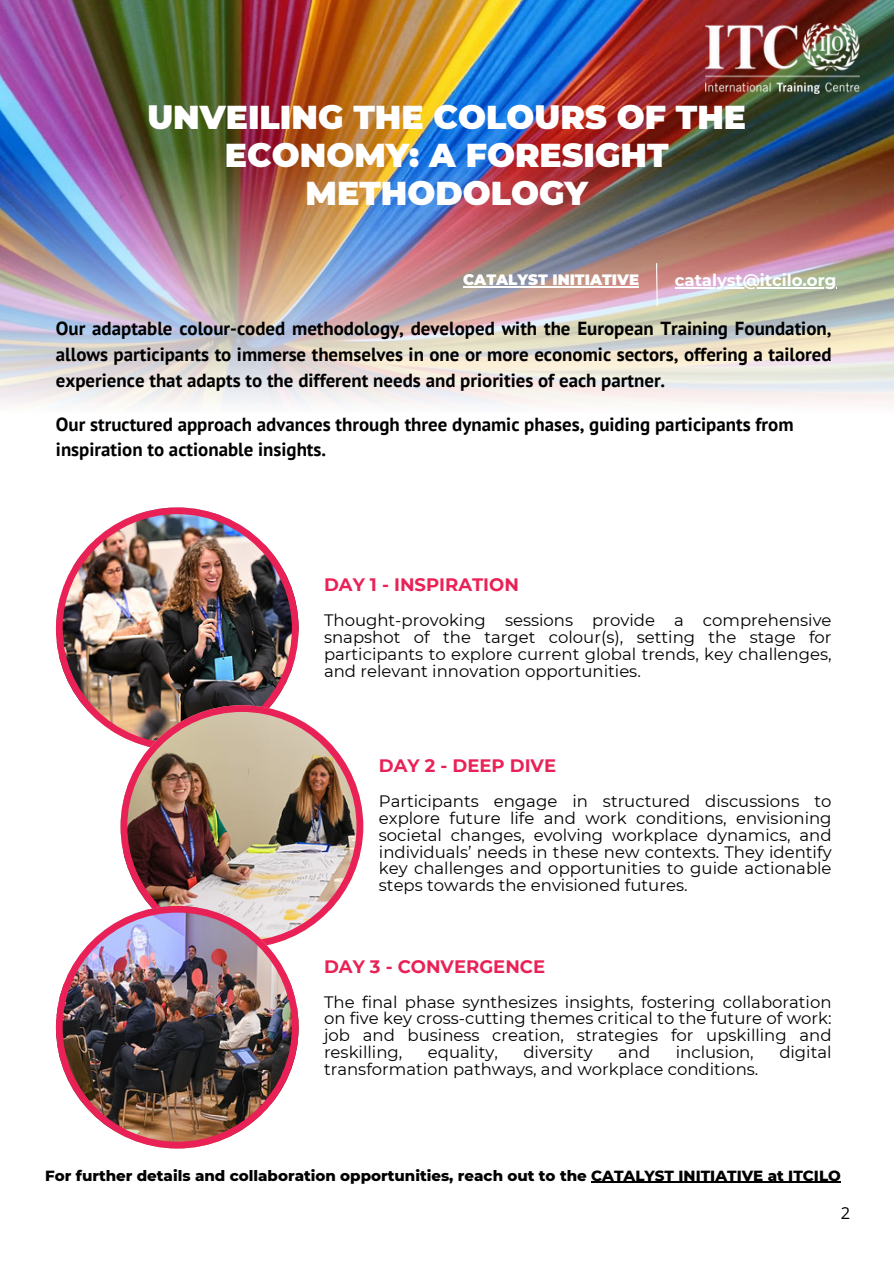
<style>
.page{position:relative;width:894px;height:1264px;background:#fff}
.page>*{position:absolute;margin:0;border:0;box-sizing:border-box;transform-origin:0 0}
.t1{font:900 33px/38.2px "Montserrat";color:#fff;text-align:center}
.t2{font:700 18.9px/25.8px "PT Sans";color:#000;text-align:justify}
.t3{font:700 18px "Montserrat";color:#e92156}
.t4{font:16.5px/16.8px "Montserrat";color:#000;text-align:justify}
.t5{font:700 16.5px "Montserrat";color:#fff}
.t6{font:16.5px "Open Sans";color:#000}
.t7{font:800 15px "Montserrat";color:#000}
.t8{font:900 15px "Montserrat";color:#fff}
</style>
<div class="page">
<img style="left:0;top:0;width:893px;height:118px">
<img style="left:0;top:118px;width:893px;height:286px">
<img style="left:705px;top:24px;width:154px;height:70px">
<hr style="left:463px;top:286px;width:176px;height:1px;background:#fff">
<svg style="left:655px;top:262px;width:3px;height:45px"></svg>
<hr style="left:674px;top:287px;width:162px;height:1px;background:#fff">
<img style="left:56px;top:507px;width:242px;height:229px">
<img style="left:120px;top:705px;width:243px;height:229px">
<img style="left:56px;top:905px;width:242px;height:243px">
<hr style="left:591px;top:1181px;width:249px;height:1px;background:#000">
<h1 class="t1" style="left:147px;top:98px;width:600px">UNVEILING THE COLOURS OF THE<br>ECONOMY: A FORESIGHT<br>METHODOLOGY</h1>
<p class="t8" style="left:463px;top:270px;width:177px">CATALYST INITIATIVE</p>
<h4 class="t5" style="left:674px;top:270px;width:163px">catalyst@itcilo.org</h4>
<h5 class="t2" style="left:56px;top:315px;width:777px">Our adaptable colour-coded methodology, developed with the European Training Foundation, allows participants to immerse themselves in one or more economic sectors, offering a tailored experience that adapts to the different needs and priorities of each partner.</h5>
<h3 class="t2" style="left:56px;top:410px;width:739px">Our structured approach advances through three dynamic phases, guiding participants from inspiration to actionable insights.</h3>
<p class="t3" style="left:324px;top:573px;width:196px">DAY 1 - INSPIRATION</p>
<p class="t4" style="left:324px;top:611px;width:509px">Thought-provoking sessions provide a comprehensive snapshot of the target colour(s), setting the stage for participants to explore current global trends, key challenges, and relevant innovation opportunities.</p>
<p class="t3" style="left:379px;top:754px;width:179px">DAY 2 - DEEP DIVE</p>
<p class="t4" style="left:379px;top:792px;width:454px">Participants engage in structured discussions to explore future life and work conditions, envisioning societal changes, evolving workplace dynamics, and individuals’ needs in these new contexts. They identify key challenges and opportunities to guide actionable steps towards the envisioned futures.</p>
<p class="t3" style="left:324px;top:955px;width:222px">DAY 3 - CONVERGENCE</p>
<p class="t4" style="left:324px;top:993px;width:509px">The final phase synthesizes insights, fostering collaboration on five key cross-cutting themes critical to the future of work: job and business creation, strategies for upskilling and reskilling,</p>
<p class="t4" style="left:428px;top:1043px;width:71px">equality,</p>
<p class="t4" style="left:523px;top:1043px;width:71px">diversity</p>
<p class="t4" style="left:618px;top:1043px;width:34px">and</p>
<p class="t4" style="left:675px;top:1043px;width:79px">inclusion,</p>
<p class="t4" style="left:779px;top:1043px;width:54px">digital</p>
<p class="t4" style="left:324px;top:1060px;width:436px">transformation pathways, and workplace conditions.</p>
<h2 class="t7" style="left:45px;top:1166px;width:796px">For further details and collaboration opportunities, reach out to the CATALYST INITIATIVE at ITCILO</h2>
<p class="t6" style="left:840px;top:1201px;width:11px">2</p>
</div>
